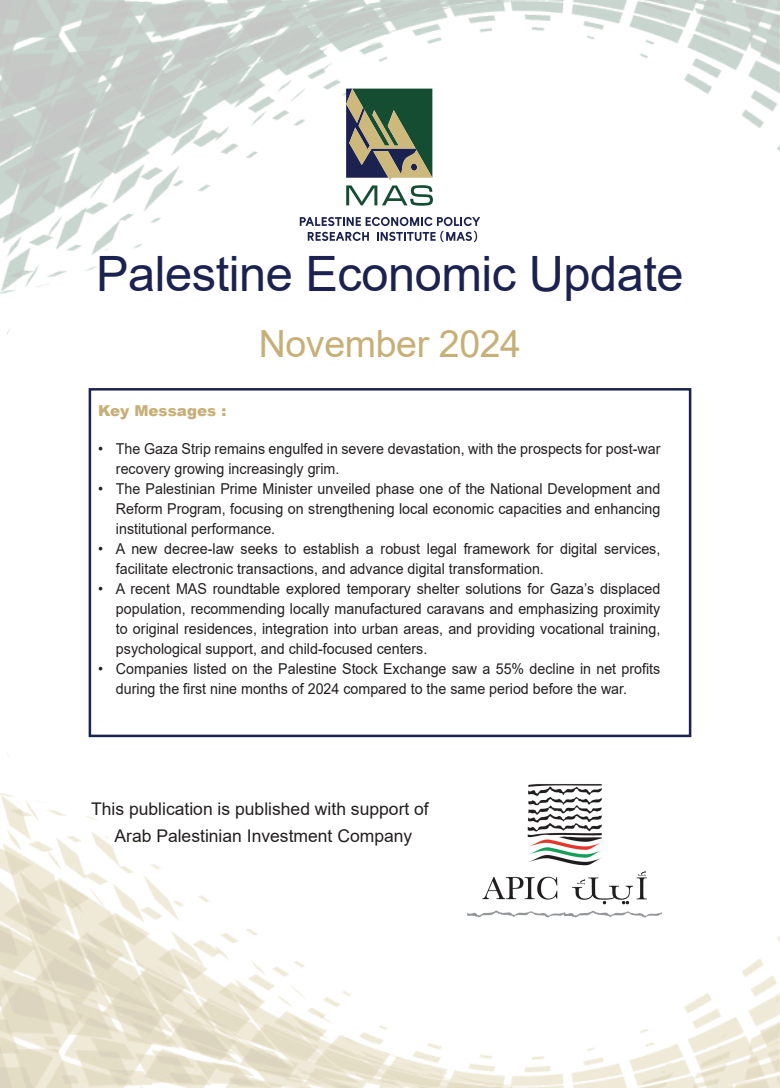
<style>
.page{position:relative;width:780px;height:1088px;background:#fff}
.page>*{position:absolute;margin:0;border:0;box-sizing:border-box;transform-origin:0 0}
.t1{font:48.75px "Arial";letter-spacing:-.01em;color:#1c2250}
.t2{font:37.5px "Arial";letter-spacing:-.01em;color:#c6b078}
.t3{font:17.5px/26.2px "Arial";color:#231f20;text-align:center}
.t4{font:15px/20px "Arial";color:#231f20;scale:.95 1}
.t5{font:900 15px "Arial";color:#c6b078}
</style>
<div class="page">
<img style="left:0;top:0;width:780px;height:1088px">
<div style="left:89px;top:388px;width:602px;height:349px;border:2px solid #1c2250"></div>
<svg style="left:346px;top:89px;width:87px;height:117px"></svg>
<img style="left:464px;top:765px;width:200px;height:158px">
<svg style="left:300px;top:217px;width:180px;height:25px"></svg>
<h1 class="t1" style="left:96px;top:240px;width:589px">Palestine Economic Update</h1>
<h2 class="t2" style="left:259px;top:318px;width:264px">November 2024</h2>
<p class="t5" style="left:98px;top:399px;width:130px">Key Messages :</p>
<p class="t4" style="left:116px;top:439px;width:574px;text-indent:-18px">• The Gaza Strip remains engulfed in severe devastation, with the prospects for post-war recovery growing increasingly grim.</p>
<p class="t4" style="left:116px;top:479px;width:574px;text-align:justify;text-indent:-18px">• The Palestinian Prime Minister unveiled phase one of the National Development and Reform Program, focusing on strengthening local economic capacities and enhancing institutional performance.</p>
<p class="t4" style="left:116px;top:539px;width:574px;text-indent:-18px">• A new decree-law seeks to establish a robust legal framework for digital services, facilitate electronic transactions, and advance digital transformation.</p>
<p class="t4" style="left:116px;top:579px;width:574px;text-align:justify;text-indent:-18px">• A recent MAS roundtable explored temporary shelter solutions for Gaza’s displaced population, recommending locally manufactured caravans and emphasizing proximity to original residences, integration into urban areas, and providing vocational training, psychological support, and child-focused centers.</p>
<p class="t4" style="left:116px;top:659px;width:574px;text-indent:-18px">• Companies listed on the Palestine Stock Exchange saw a 55% decline in net profits during the first nine months of 2024 compared to the same period before the war.</p>
<p class="t3" style="left:91px;top:796px;width:339px">This publication is published with support of<br>Arab Palestinian Investment Company</p>
</div>
